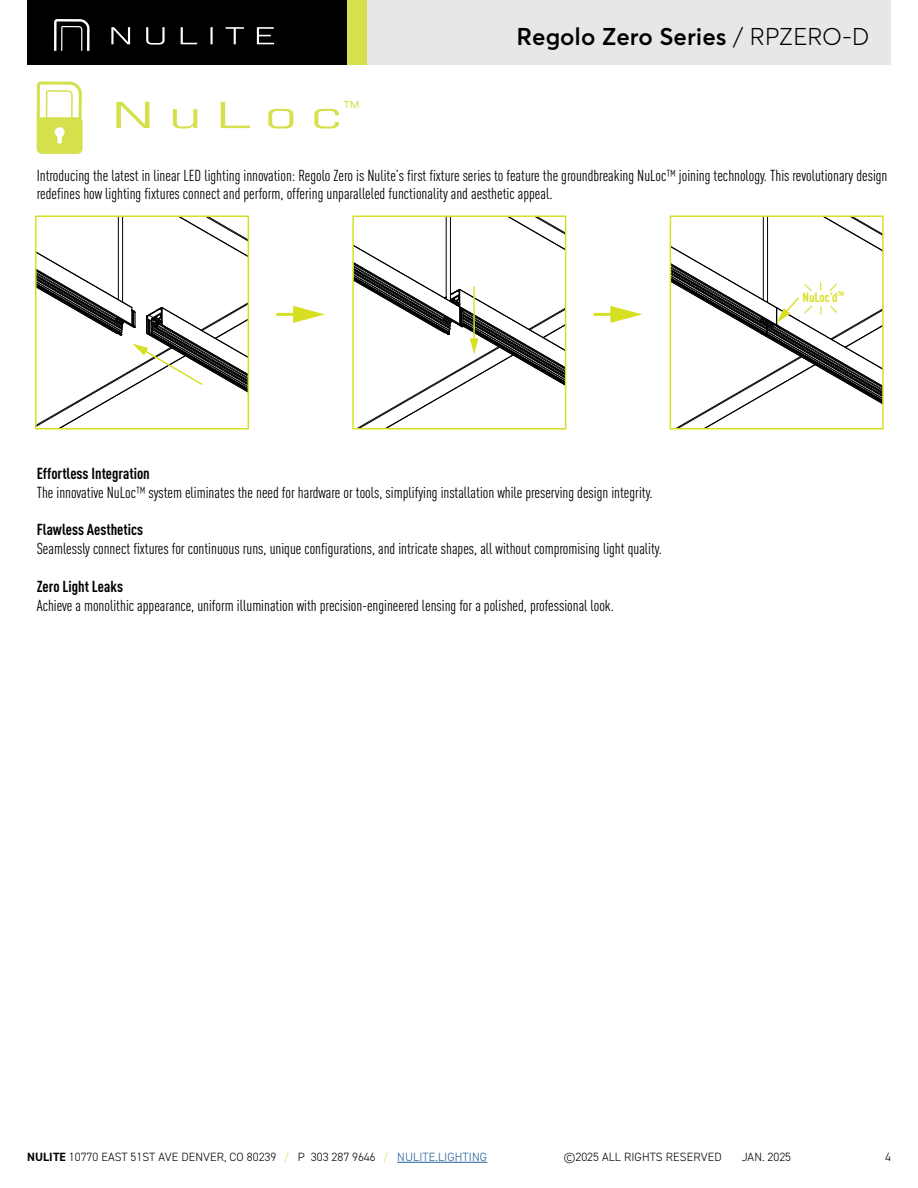
<style>
.page{position:relative;width:918px;height:1188px;background:#fff}
.page>*{position:absolute;margin:0;border:0;box-sizing:border-box;transform-origin:0 0}
.t1{font:500 39.15px "TT Lakes";letter-spacing:.2em;color:#d5e04d;scale:1.5 1}
.t2{font:600 24px "Averta";color:#000}
.t3{font:condensed 15.75px/18.9px "DINOT";color:#000}
.t4{font:700 condensed 15.75px "DINOT";color:#000}
.t5{font:700 condensed 13.35px "DINOT";color:#d7df23}
.t6{font:300 12px "DIN2014";letter-spacing:.01em;color:#000}
.t7{font:500 10.35px "TT Lakes";color:#d5e04d}
.t8{font:700 condensed 6.6px "DINOT";color:#d7df23}
.s1{font-weight:300}
.s2{font-weight:700}
.s3{color:#d5e04e}
.s4{color:#215e9e}
</style>
<div class="page">
<div style="left:27px;top:0;width:864px;height:65px;background:#000"></div>
<div style="left:348px;top:0;width:19px;height:65px;background:#d5e04e"></div>
<div style="left:367px;top:0;width:524px;height:65px;background:#e6e7e8"></div>
<svg style="left:54px;top:19px;width:36px;height:32px"></svg>
<svg style="left:111px;top:27px;width:19px;height:17px"></svg>
<svg style="left:146px;top:27px;width:19px;height:18px"></svg>
<svg style="left:181px;top:27px;width:16px;height:17px"></svg>
<hr style="left:210px;top:27px;width:3px;height:17px;background:#fff">
<svg style="left:226px;top:27px;width:18px;height:17px"></svg>
<svg style="left:257px;top:27px;width:17px;height:17px"></svg>
<hr style="left:397px;top:1162px;width:90px;height:1px;background:#215e9e">
<svg style="left:37px;top:81px;width:46px;height:73px"></svg>
<svg style="left:37px;top:217px;width:210px;height:210px"></svg>
<div style="left:35px;top:215px;width:214px;height:214px;border:1px solid #d7df23"></div>
<svg style="left:354px;top:217px;width:210px;height:210px"></svg>
<div style="left:352px;top:215px;width:214px;height:214px;border:1px solid #d7df23"></div>
<svg style="left:672px;top:217px;width:210px;height:210px"></svg>
<div style="left:670px;top:215px;width:214px;height:214px;border:1px solid #d7df23"></div>
<hr style="left:276px;top:313px;width:23px;height:3px;background:#d7df23">
<svg style="left:293px;top:306px;width:32px;height:17px"></svg>
<hr style="left:594px;top:313px;width:22px;height:3px;background:#d7df23">
<svg style="left:610px;top:306px;width:32px;height:17px"></svg>
<h1 class="t1" style="left:110px;top:90px;width:157px">NuLoc</h1>
<p class="t7" style="left:344px;top:97px;width:17px">TM</p>
<h2 class="t2" style="left:517px;top:21px;width:354px">Regolo Zero Series <span class="s1">/ RPZERO-D</span></h2>
<p class="t3" style="left:37px;top:165px;width:852px">Introducing the latest in linear LED lighting innovation: Regolo Zero is Nulite’s first fixture series to feature the groundbreaking NuLoc™ joining technology. This revolutionary design redefines how lighting fixtures connect and perform, offering unparalleled functionality and aesthetic appeal.</p>
<p class="t4" style="left:37px;top:462px;width:115px">Effortless Integration</p>
<p class="t3" style="left:37px;top:482px;width:617px">The innovative NuLoc™ system eliminates the need for hardware or tools, simplifying installation while preserving design integrity.</p>
<p class="t4" style="left:37px;top:518px;width:108px">Flawless Aesthetics</p>
<p class="t3" style="left:37px;top:538px;width:627px">Seamlessly connect fixtures for continuous runs, unique configurations, and intricate shapes, all without compromising light quality.</p>
<p class="t4" style="left:37px;top:575px;width:88px">Zero Light Leaks</p>
<p class="t3" style="left:37px;top:595px;width:579px">Achieve a monolithic appearance, uniform illumination with precision-engineered lensing for a polished, professional look.</p>
<p class="t5" style="left:802px;top:288px;width:37px">NuLoc’d</p>
<p class="t8" style="left:838px;top:288px;width:8px">TM</p>
<p class="t6" style="left:27px;top:1150px;width:462px"><span class="s2">NULITE</span> 10770 EAST 51ST AVE DENVER, CO 80239 <span class="s3">/</span> P 303 287 9646 <span class="s3">/</span> <span class="s4">NULITE.LIGHTING</span></p>
<p class="t6" style="left:564px;top:1150px;width:159px">©2025 ALL RIGHTS RESERVED</p>
<p class="t6" style="left:742px;top:1150px;width:51px">JAN. 2025</p>
<p class="t6" style="left:885px;top:1149px;width:7px">4</p>
</div>
